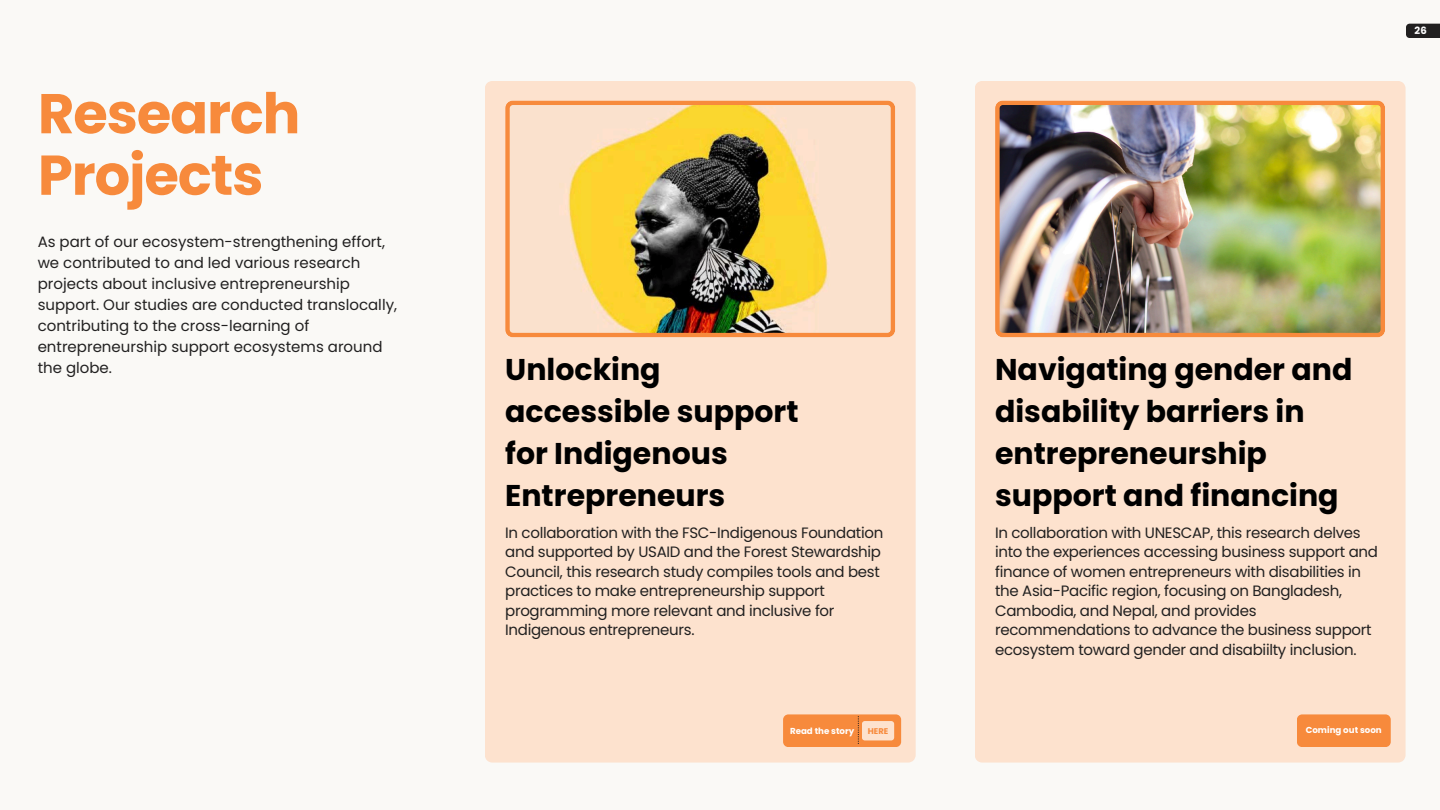
<style>
.page{position:relative;width:1440px;height:810px;background:#faf9f6}
.page>*{position:absolute;margin:0;border:0;box-sizing:border-box;transform-origin:0 0}
.t1{font:700 56px/61.5px "Poppins";letter-spacing:-.02em;color:#f78a3c}
.t2{font:700 30px/42px "Poppins";color:#000}
.t3{font:15px/19.5px "Poppins";letter-spacing:-.02em;color:#212020}
.t4{font:15px/21px "Poppins";color:#212020}
.t5{font:700 10px "Poppins";color:#fff}
.t6{font:700 8.7px "Poppins";color:#fff}
.t7{font:700 8.3px "Poppins";color:#f78a3c}
</style>
<div class="page">
<div style="left:485px;top:81px;width:431px;height:682px;background:#fde2ce"></div>
<div style="left:975px;top:81px;width:431px;height:682px;background:#fde2ce"></div>
<svg style="left:505px;top:101px;width:390px;height:236px;background:#d1b478"></svg>
<img style="left:995px;top:101px;width:390px;height:236px">
<div style="left:783px;top:714px;width:118px;height:33px;background:#f78a3c;border-radius:5px"></div>
<svg style="left:858px;top:716px;width:36px;height:28px"></svg>
<div style="left:1297px;top:714px;width:94px;height:33px;background:#f78a3c;border-radius:5px"></div>
<div style="left:1406px;top:24px;width:34px;height:14px;background:#212020"></div>
<h1 class="t1" style="left:38px;top:83px;width:264px">Research<br>Projects</h1>
<h3 class="t4" style="left:38px;top:231px;width:361px">As part of our ecosystem-strengthening effort, we contributed to and led various research projects about inclusive entrepreneurship support. Our studies are conducted translocally, contributing to the cross-learning of entrepreneurship support ecosystems around the globe.</h3>
<p class="t5" style="left:1415px;top:24px;width:14px">26</p>
<p class="t2" style="left:505px;top:348px;width:295px">Unlocking accessible support for Indigenous<br>Entrepreneurs</p>
<p class="t2" style="left:995px;top:348px;width:359px">Navigating gender and disability barriers in entrepreneurship support and financing</p>
<h2 class="t3" style="left:505px;top:523px;width:380px">In collaboration with the FSC-Indigenous Foundation and supported by USAID and the Forest Stewardship Council, this research study compiles tools and best practices to make entrepreneurship support programming more relevant and inclusive for Indigenous entrepreneurs.</h2>
<h3 class="t3" style="left:995px;top:523px;width:384px">In collaboration with UNESCAP, this research delves into the experiences accessing business support and finance of women entrepreneurs with disabilities in the Asia-Pacific region, focusing on Bangladesh, Cambodia, and Nepal, and provides recommendations to advance the business support ecosystem toward gender and disabiilty inclusion.</h3>
<p class="t6" style="left:790px;top:725px;width:66px">Read the story</p>
<h3 class="t7" style="left:868px;top:725px;width:22px">HERE</h3>
<h4 class="t6" style="left:1306px;top:724px;width:78px">Coming out soon</h4>
</div>
